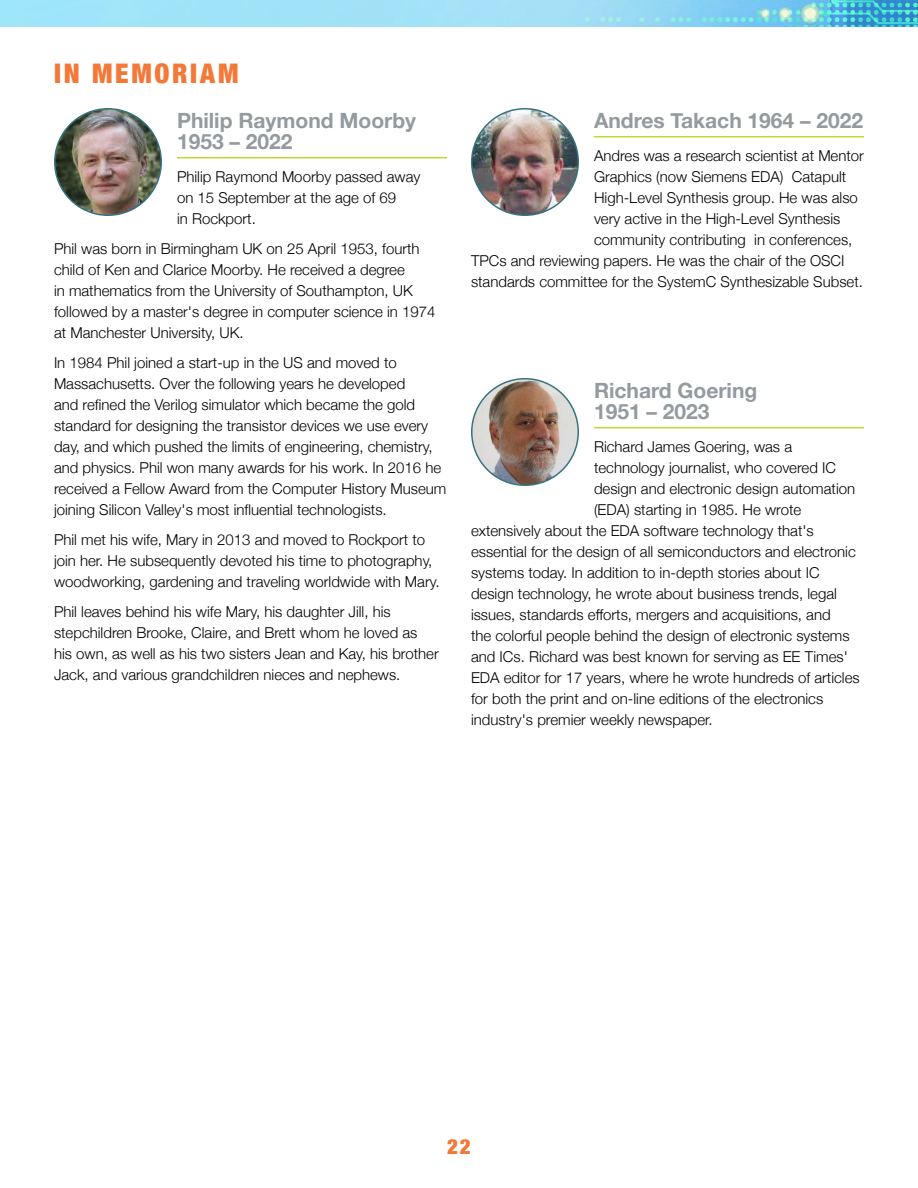
<style>
.page{position:relative;width:918px;height:1188px;background:#fff}
.page>*{position:absolute;margin:0;border:0;box-sizing:border-box;transform-origin:0 0}
.t1{font:900 condensed 27px "Helvetica Neue";letter-spacing:.1em;color:#f47837}
.t2{font:700 21px/21px "Helvetica Neue";color:#939aa0}
.t3{font:900 condensed 21px "Helvetica Neue";color:#f47837}
.t4{font:300 15px/21px "Helvetica Neue";color:#000}
</style>
<div class="page">
<img style="left:0;top:0;width:918px;height:27px">
<hr style="left:177px;top:157px;width:270px;height:1px;background:#c1d831">
<hr style="left:594px;top:136px;width:270px;height:1px;background:#c1d831">
<hr style="left:594px;top:427px;width:270px;height:1px;background:#c1d831">
<img style="left:55px;top:109px;width:106px;height:106px;border-radius:53px">
<div style="left:54px;top:108px;width:108px;height:108px;border:2px solid #377382;border-radius:50%"></div>
<img style="left:472px;top:109px;width:106px;height:106px;border-radius:53px">
<div style="left:471px;top:108px;width:108px;height:108px;border:2px solid #377382;border-radius:50%"></div>
<img style="left:472px;top:379px;width:106px;height:106px;border-radius:53px">
<div style="left:471px;top:378px;width:108px;height:108px;border:2px solid #377382;border-radius:50%"></div>
<h1 class="t1" style="left:54px;top:51px;width:186px">IN MEMORIAM</h1>
<h2 class="t2" style="left:177px;top:111px;width:241px">Philip Raymond Moorby<br>1953 – 2022</h2>
<p class="t4" style="left:177px;top:166px;width:245px">Philip Raymond Moorby passed away on 15 September at the age of 69<br>in Rockport.</p>
<p class="t4" style="left:54px;top:238px;width:383px">Phil was born in Birmingham UK on 25 April 1953, fourth child of Ken and Clarice Moorby. He received a degree<br>in mathematics from the University of Southampton, UK followed by a master's degree in computer science in 1974 at Manchester University, UK.</p>
<p class="t4" style="left:54px;top:352px;width:394px">In 1984 Phil joined a start-up in the US and moved to Massachusetts. Over the following years he developed<br>and refined the Verilog simulator which became the gold standard for designing the transistor devices we use every day, and which pushed the limits of engineering, chemistry, and physics. Phil won many awards for his work. In 2016 he received a Fellow Award from the Computer History Museum joining Silicon Valley's most influential technologists.</p>
<p class="t4" style="left:54px;top:529px;width:387px">Phil met his wife, Mary in 2013 and moved to Rockport to join her. He subsequently devoted his time to photography, woodworking, gardening and traveling worldwide with Mary.</p>
<p class="t4" style="left:54px;top:601px;width:386px">Phil leaves behind his wife Mary, his daughter Jill, his stepchildren Brooke, Claire, and Brett whom he loved as his own, as well as his two sisters Jean and Kay, his brother Jack, and various grandchildren nieces and nephews.</p>
<h2 class="t2" style="left:594px;top:111px;width:271px">Andres Takach 1964 – 2022</h2>
<p class="t4" style="left:594px;top:145px;width:271px">Andres was a research scientist at Mentor</p>
<p class="t4" style="left:594px;top:166px;width:254px">Graphics (now Siemens EDA) Catapult</p>
<p class="t4" style="left:594px;top:187px;width:265px">High-Level Synthesis group. He was also</p>
<p class="t4" style="left:594px;top:208px;width:248px">very active in the High-Level Synthesis</p>
<p class="t4" style="left:594px;top:229px;width:260px">community contributing in conferences,</p>
<p class="t4" style="left:471px;top:250px;width:375px">TPCs and reviewing papers. He was the chair of the OSCI</p>
<p class="t4" style="left:471px;top:271px;width:393px">standards committee for the SystemC Synthesizable Subset.</p>
<h2 class="t2" style="left:594px;top:381px;width:165px">Richard Goering<br>1951 – 2023</h2>
<p class="t4" style="left:594px;top:436px;width:200px">Richard James Goering, was a</p>
<p class="t4" style="left:594px;top:457px;width:244px">technology journalist, who covered IC</p>
<p class="t4" style="left:594px;top:478px;width:263px">design and electronic design automation</p>
<p class="t4" style="left:594px;top:499px;width:209px">(EDA) starting in 1985. He wrote</p>
<p class="t4" style="left:471px;top:520px;width:344px">extensively about the EDA software technology that's</p>
<p class="t4" style="left:471px;top:541px;width:386px">essential for the design of all semiconductors and electronic</p>
<p class="t4" style="left:471px;top:562px;width:350px">systems today. In addition to in-depth stories about IC</p>
<p class="t4" style="left:471px;top:583px;width:367px">design technology, he wrote about business trends, legal</p>
<p class="t4" style="left:471px;top:604px;width:361px">issues, standards efforts, mergers and acquisitions, and</p>
<p class="t4" style="left:471px;top:625px;width:380px">the colorful people behind the design of electronic systems</p>
<p class="t4" style="left:471px;top:646px;width:378px">and ICs. Richard was best known for serving as EE Times'</p>
<p class="t4" style="left:471px;top:667px;width:390px">EDA editor for 17 years, where he wrote hundreds of articles</p>
<p class="t4" style="left:471px;top:688px;width:354px">for both the print and on-line editions of the electronics</p>
<p class="t4" style="left:471px;top:709px;width:243px">industry's premier weekly newspaper.</p>
<h2 class="t3" style="left:447px;top:1130px;width:25px">22</h2>
</div>
